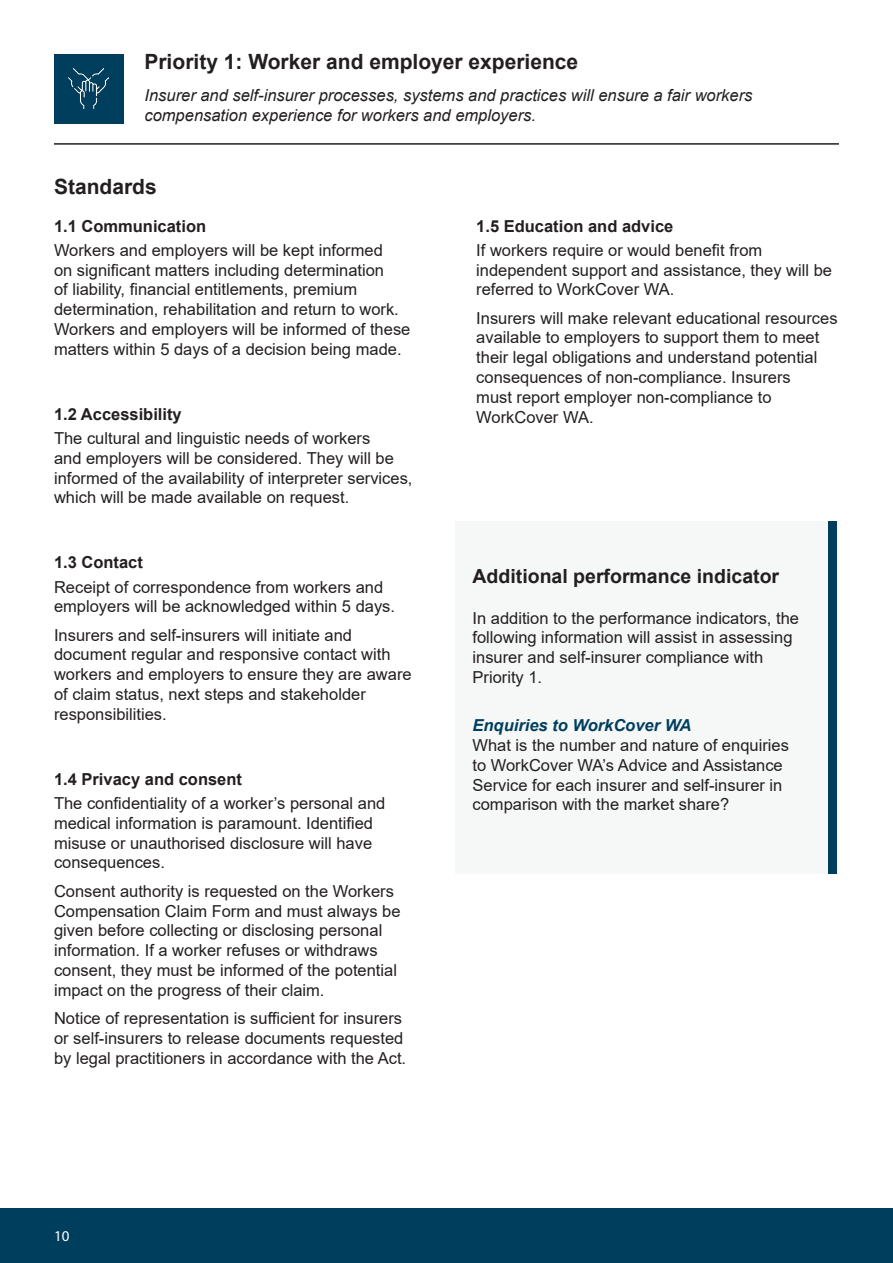
<style>
.page{position:relative;width:893px;height:1263px;background:#fff}
.page>*{position:absolute;margin:0;border:0;box-sizing:border-box;transform-origin:0 0}
.P_S_sub_header{font:700 21px "Arial";color:#231f20}
.P_S_sub_header-2{font:700 19.5px "Arial";color:#231f20}
.P_S_Body_copy{font:16.5px/19.8px "Arial";color:#231f20}
.P_S_sub_header-3{font:italic 16.5px/19.8px "Arial";color:#231f20}
._1_1_Heading{font:700 16.5px "Arial";color:#231f20}
.t1{font:15px "Myriad Pro";color:#fff}
.s1{font-weight:700;font-style:italic;color:#003e5e}
</style>
<div class="page">
<div style="left:0;top:1209px;width:893px;height:54px;background:#003e5e"></div>
<div style="left:455px;top:522px;width:373px;height:352px;background:#f6f7f7"></div>
<div style="left:828px;top:522px;width:9px;height:352px;background:#003e5e"></div>
<div style="left:54px;top:54px;width:69px;height:69px;background:#003e5e"></div>
<img style="left:68px;top:68px;width:41px;height:41px">
<hr style="left:54px;top:143px;width:785px;height:2px;background:#231f20">
<p class="P_S_sub_header" style="left:144px;top:47px;width:435px">Priority 1: Worker and employer experience</p>
<p class="P_S_sub_header-3" style="left:144px;top:86px;width:609px">Insurer and self-insurer processes, systems and practices will ensure a fair workers compensation experience for workers and employers.</p>
<p class="P_S_sub_header" style="left:54px;top:172px;width:104px">Standards</p>
<p class="_1_1_Heading" style="left:54px;top:214px;width:154px">1.1 Communication</p>
<p class="P_S_Body_copy" style="left:54px;top:240px;width:358px">Workers and employers will be kept informed<br>on significant matters including determination<br>of liability, financial entitlements, premium determination, rehabilitation and return to work.<br>Workers and employers will be informed of these matters within 5 days of a decision being made.</p>
<p class="_1_1_Heading" style="left:54px;top:402px;width:129px">1.2 Accessibility</p>
<p class="P_S_Body_copy" style="left:54px;top:428px;width:360px">The cultural and linguistic needs of workers<br>and employers will be considered. They will be informed of the availability of interpreter services, which will be made available on request.</p>
<p class="_1_1_Heading" style="left:54px;top:551px;width:90px">1.3 Contact</p>
<p class="P_S_Body_copy" style="left:54px;top:577px;width:343px">Receipt of correspondence from workers and employers will be acknowledged within 5 days.</p>
<p class="P_S_Body_copy" style="left:54px;top:625px;width:359px">Insurers and self-insurers will initiate and document regular and responsive contact with workers and employers to ensure they are aware of claim status, next steps and stakeholder responsibilities.</p>
<p class="_1_1_Heading" style="left:54px;top:767px;width:190px">1.4 Privacy and consent</p>
<p class="P_S_Body_copy" style="left:54px;top:793px;width:333px">The confidentiality of a worker’s personal and medical information is paramount. Identified misuse or unauthorised disclosure will have consequences.</p>
<p class="P_S_Body_copy" style="left:54px;top:881px;width:348px">Consent authority is requested on the Workers Compensation Claim Form and must always be given before collecting or disclosing personal information. If a worker refuses or withdraws consent, they must be informed of the potential impact on the progress of their claim.</p>
<p class="P_S_Body_copy" style="left:54px;top:1008px;width:354px">Notice of representation is sufficient for insurers or self-insurers to release documents requested by legal practitioners in accordance with the Act.</p>
<p class="_1_1_Heading" style="left:476px;top:214px;width:199px">1.5 Education and advice</p>
<p class="P_S_Body_copy" style="left:476px;top:240px;width:357px">If workers require or would benefit from independent support and assistance, they will be referred to WorkCover WA.</p>
<p class="P_S_Body_copy" style="left:476px;top:308px;width:363px">Insurers will make relevant educational resources available to employers to support them to meet their legal obligations and understand potential consequences of non-compliance. Insurers<br>must report employer non-compliance to WorkCover WA.</p>
<p class="P_S_sub_header-2" style="left:472px;top:562px;width:308px">Additional performance indicator</p>
<p class="P_S_Body_copy" style="left:472px;top:608px;width:328px">In addition to the performance indicators, the following information will assist in assessing insurer and self-insurer compliance with Priority 1.</p>
<p class="P_S_Body_copy" style="left:472px;top:715px;width:318px"><span class="s1">Enquiries to WorkCover WA<br></span>What is the number and nature of enquiries to WorkCover WA’s Advice and Assistance Service for each insurer and self-insurer in comparison with the market share?</p>
<p class="t1" style="left:54px;top:1227px;width:17px">10</p>
</div>
